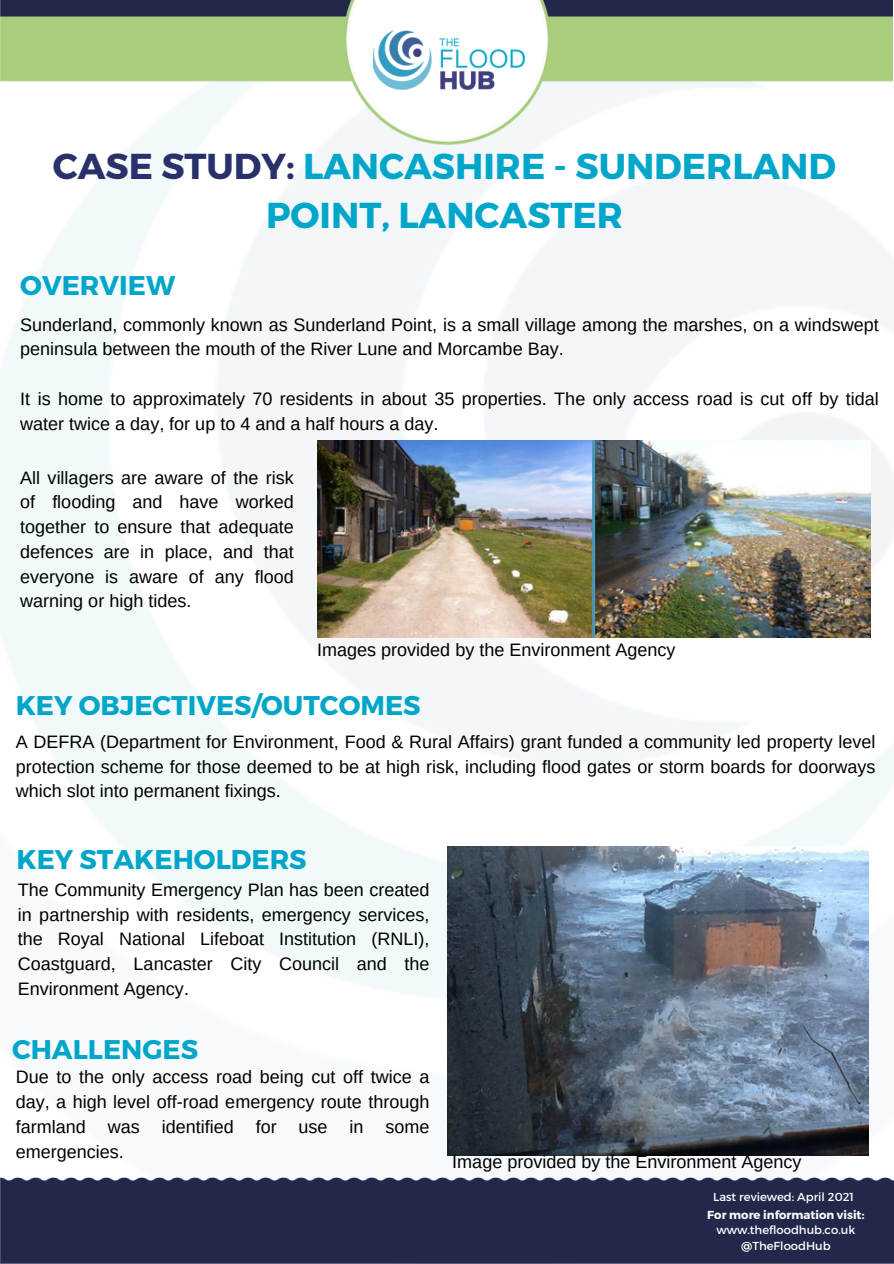
<style>
.page{position:relative;width:894px;height:1264px;background:#fff}
.page>*{position:absolute;margin:0;border:0;box-sizing:border-box;transform-origin:0 0}
.t1{font:700 36px/49.5px "Montserrat";color:#00a6c9;text-align:center}
.t2{font:700 27px "Montserrat";color:#00a6c9}
.t3{font:18px/24.8px "Arimo";color:#000;text-align:justify}
.t4{font:11.55px "Montserrat";color:#fff}
.t5{font:700 11.55px/15.8px "Montserrat";color:#fff;text-align:center}
.s1{color:#2a3069}
.s2{font-weight:400}
</style>
<div class="page">
<img style="left:0;top:0;width:893px;height:1156px">
<div style="left:0;top:1177px;width:893px;height:86px;background:#23284b"></div>
<img style="left:447px;top:846px;width:421px;height:309px">
<img style="left:318px;top:441px;width:552px;height:196px">
<img style="left:0;top:0;width:892px;height:144px">
<img style="left:373px;top:31px;width:151px;height:58px">
<p class="t1" style="left:53px;top:139px;width:784px"><span class="s1">CASE STUDY:</span> LANCASHIRE - SUNDERLAND<br>POINT, LANCASTER</p>
<p class="t2" style="left:20px;top:268px;width:156px">OVERVIEW</p>
<h1 class="t3" style="left:20px;top:312px;width:859px">Sunderland, commonly known as Sunderland Point, is a small village among the marshes, on a windswept peninsula between the mouth of the River Lune and Morcambe Bay.</h1>
<h2 class="t3" style="left:20px;top:386px;width:859px">It is home to approximately 70 residents in about 35 properties. The only access road is cut off by tidal water twice a day, for up to 4 and a half hours a day.</h2>
<h3 class="t3" style="left:20px;top:465px;width:275px">All villagers are aware of the risk of flooding and have worked together to ensure that adequate defences are in place, and that everyone is aware of any flood warning or high tides.</h3>
<h2 class="t3" style="left:317px;top:637px;width:359px">Images provided by the Environment Agency</h2>
<h3 class="t2" style="left:16px;top:687px;width:406px">KEY OBJECTIVES/OUTCOMES</h3>
<h3 class="t3" style="left:16px;top:729px;width:861px">A DEFRA (Department for Environment, Food &amp; Rural Affairs) grant funded a community led property level protection scheme for those deemed to be at high risk, including flood gates or storm boards for doorways which slot into permanent fixings.</h3>
<p class="t2" style="left:17px;top:842px;width:291px">KEY STAKEHOLDERS</p>
<h3 class="t3" style="left:18px;top:877px;width:413px">The Community Emergency Plan has been created in partnership with residents, emergency services, the Royal National Lifeboat Institution (RNLI), Coastguard, Lancaster City Council and the Environment Agency.</h3>
<h3 class="t2" style="left:12px;top:1031px;width:188px">CHALLENGES</h3>
<h2 class="t3" style="left:16px;top:1064px;width:415px">Due to the only access road being cut off twice a day, a high level off-road emergency route through farmland was identified for use in some emergencies.</h2>
<p class="t3" style="left:452px;top:1149px;width:350px">Image provided by the Environment Agency</p>
<h3 class="t5" style="left:707px;top:1205px;width:159px">For more information visit: <span class="s2">www.thefloodhub.co.uk</span></h3>
<h2 class="t4" style="left:740px;top:1238px;width:91px">@TheFloodHub</h2>
<p class="t4" style="left:701px;top:1188px;width:136px">Last reviewed: Oct 2018</p>
<h3 class="t4" style="left:713px;top:1188px;width:142px">Last reviewed: April 2021</h3>
</div>
